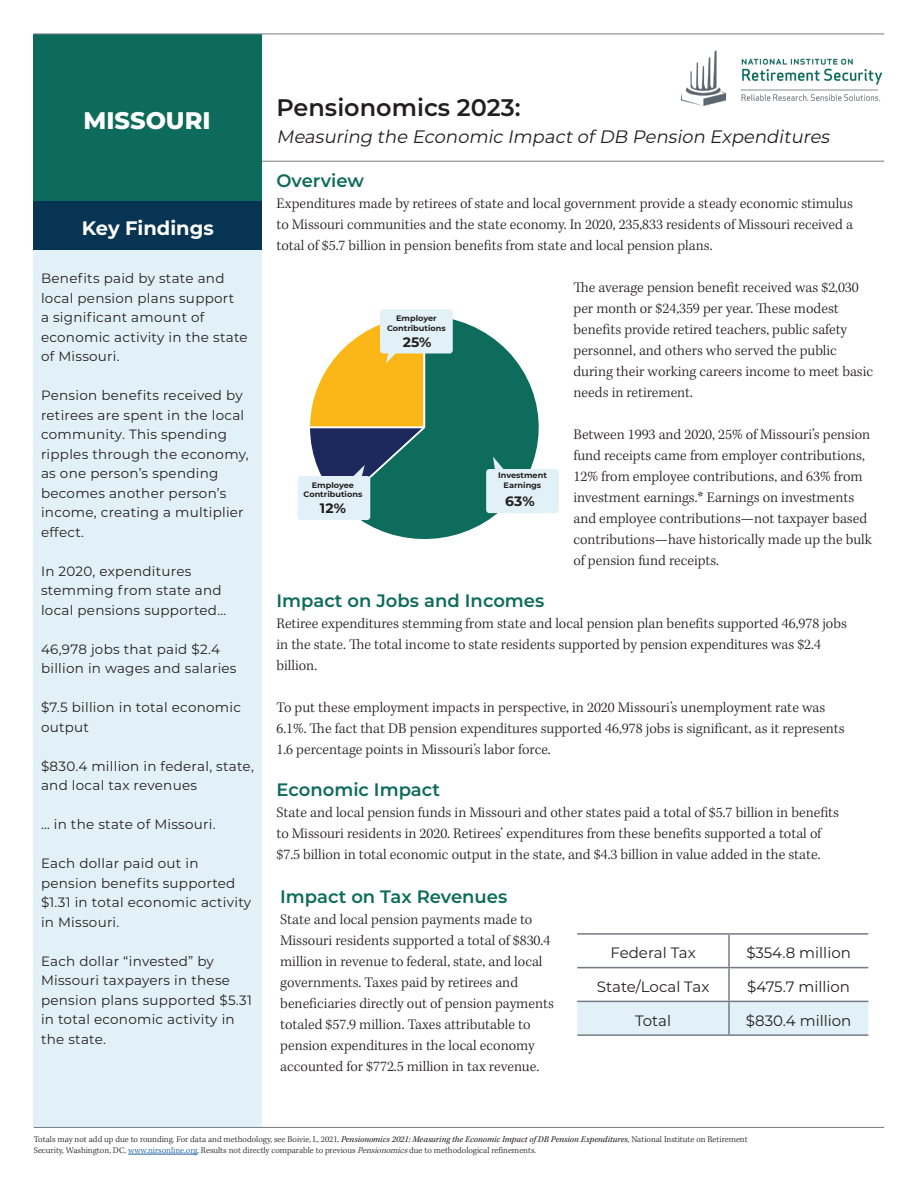
<style>
.page{position:relative;width:918px;height:1188px;background:#fff}
.page>*{position:absolute;margin:0;border:0;box-sizing:border-box;transform-origin:0 0}
.t1{font:600 24px "Montserrat";color:#231f20}
.t2{font:800 24px "Montserrat";color:#fff}
.t3{font:700 19.5px "Montserrat";color:#fff}
.t4{font:600 18px "Montserrat";color:#0d6b5b}
.t5{font:italic 18px "Montserrat";color:#231f20}
.t6{font:300 15px/21px "Kepler Std";color:#231f20}
.t7{font:15px "Montserrat";color:#231f20}
.t8{font:700 13.65px "Montserrat";color:#231f20}
.t9{font:13.5px/19.5px "Montserrat";letter-spacing:.02em;color:#231f20}
.t10{font:300 9px "Kepler Std";color:#231f20}
.t11{font:700 7.95px/9.6px "Montserrat";color:#231f20;text-align:center}
.s1{font-weight:400;font-style:italic}
.s2{color:#175d9e}
.s3{font-style:italic}
</style>
<div class="page">
<div style="left:34px;top:34px;width:228px;height:168px;background:#0d6b5b"></div>
<div style="left:34px;top:223px;width:228px;height:904px;background:#e2f1f7"></div>
<div style="left:34px;top:202px;width:228px;height:48px;background:#063452"></div>
<img style="left:681px;top:33px;width:201px;height:73px">
<hr style="left:262px;top:161px;width:622px;height:1px;background:#757b85">
<hr style="left:128px;top:1154px;width:69px;height:1px;background:#175d9e">
<hr style="left:34px;top:1127px;width:850px;height:1px;background:#757b85">
<hr style="left:34px;top:34px;width:850px;height:1px;background:#757b85">
<svg style="left:360px;top:319px;width:179px;height:220px"></svg>
<svg style="left:493px;top:457px;width:20px;height:12px"></svg>
<div style="left:486px;top:469px;width:73px;height:44px;background:#e2f1f7;border-radius:3px"></div>
<div style="left:298px;top:476px;width:72px;height:44px;background:#e2f1f7;border-radius:3px"></div>
<svg style="left:310px;top:319px;width:119px;height:188px"></svg>
<div style="left:380px;top:309px;width:73px;height:44px;background:#e2f1f7;border-radius:3px"></div>
<div style="left:577px;top:1002px;width:291px;height:32px;background:#e2f1f7"></div>
<hr style="left:577px;top:933px;width:152px;height:2px;background:#757b85">
<hr style="left:729px;top:933px;width:139px;height:2px;background:#757b85">
<hr style="left:728px;top:935px;width:2px;height:32px;background:#757b85">
<hr style="left:577px;top:967px;width:152px;height:1px;background:#757b85">
<hr style="left:729px;top:967px;width:139px;height:1px;background:#757b85">
<hr style="left:728px;top:968px;width:2px;height:33px;background:#757b85">
<hr style="left:577px;top:1001px;width:152px;height:1px;background:#757b85">
<hr style="left:729px;top:1001px;width:139px;height:1px;background:#757b85">
<hr style="left:728px;top:1002px;width:2px;height:32px;background:#757b85">
<hr style="left:577px;top:1034px;width:152px;height:2px;background:#757b85">
<hr style="left:729px;top:1034px;width:139px;height:2px;background:#757b85">
<p class="t2" style="left:84px;top:103px;width:129px">MISSOURI</p>
<p class="t3" style="left:82px;top:214px;width:133px">Key Findings</p>
<p class="t9" style="left:41px;top:268px;width:208px">Benefits paid by state and local pension plans support<br>a significant amount of economic activity in the state of Missouri.</p>
<p class="t9" style="left:41px;top:385px;width:205px;text-align:justify">Pension benefits received by retirees are spent in the local community. This spending</p>
<p class="t9" style="left:41px;top:444px;width:209px">ripples through the economy, as one person’s spending becomes another person’s income, creating a multiplier effect.</p>
<p class="t9" style="left:41px;top:561px;width:187px">In 2020, expenditures stemming from state and local pensions supported…</p>
<p class="t9" style="left:41px;top:639px;width:197px">46,978 jobs that paid $2.4 billion in wages and salaries</p>
<p class="t9" style="left:41px;top:697px;width:201px">$7.5 billion in total economic output</p>
<p class="t9" style="left:41px;top:756px;width:214px">$830.4 million in federal, state, and local tax revenues</p>
<p class="t9" style="left:41px;top:814px;width:176px">… in the state of Missouri.</p>
<p class="t9" style="left:41px;top:853px;width:212px">Each dollar paid out in pension benefits supported $1.31 in total economic activity in Missouri.</p>
<p class="t9" style="left:41px;top:951px;width:212px">Each dollar “invested” by<br>Missouri taxpayers in these pension plans supported $5.31 in total economic activity in the state.</p>
<p class="t1" style="left:276px;top:90px;width:246px">Pensionomics 2023:</p>
<p class="t5" style="left:276px;top:124px;width:559px">Measuring the Economic ImpactofDB Pension Expenditures</p>
<p class="t4" style="left:276px;top:168px;width:89px">Overview</p>
<p class="t6" style="left:276px;top:194px;width:578px">Expenditures made by retirees of state and local government provide a steady economic stimulus</p>
<p class="t6" style="left:276px;top:215px;width:578px">to Missouri communities and the state economy. In 2020, 235,833 residents of Missouri received a total of $5.7 billion in pension benefits from state and local pension plans.</p>
<p class="t6" style="left:573px;top:278px;width:287px">The average pension benefit received was $2,030 per month or $24,359 per year. These modest</p>
<p class="t6" style="left:573px;top:320px;width:301px">benefits provide retired teachers, public safety personnel, and others who served the public during their working careers income to meet basic needs in retirement.</p>
<p class="t6" style="left:573px;top:425px;width:300px">Between 1993 and 2020, 25% of Missouri’s pension fund receipts came from employer contributions, 12% from employee contributions, and 63% from investment earnings.* Earnings on investments and employee contributions—not taxpayer based contributions—have historically made up the bulk of pension fund receipts.</p>
<p class="t4" style="left:276px;top:588px;width:269px">Impact on Jobs and Incomes</p>
<p class="t6" style="left:276px;top:614px;width:572px">Retiree expenditures stemming from state and local pension plan benefits supported 46,978 jobs</p>
<p class="t6" style="left:276px;top:635px;width:546px">in the state. The total income to state residents supported by pension expenditures was $2.4</p>
<p class="t6" style="left:276px;top:656px;width:42px">billion.</p>
<p class="t6" style="left:276px;top:698px;width:550px">To put these employment impacts in perspective, in 2020 Missouri’s unemployment rate was</p>
<p class="t6" style="left:276px;top:719px;width:570px">6.1%. The fact that DB pension expenditures supported 46,978 jobs is significant, as it represents</p>
<p class="t6" style="left:276px;top:740px;width:276px">1.6 percentage points in Missouri’s labor force.</p>
<p class="t4" style="left:276px;top:777px;width:165px">Economic Impact</p>
<p class="t6" style="left:276px;top:803px;width:564px">State and local pension funds in Missouri and other states paid a total of $5.7 billion in benefits</p>
<p class="t6" style="left:276px;top:824px;width:546px">to Missouri residents in 2020. Retirees’ expenditures from these benefits supported a total of</p>
<p class="t6" style="left:276px;top:845px;width:546px">$7.5 billion in total economic output in the state, and $4.3 billion in value added in the state.</p>
<p class="t11" style="left:387px;top:313px;width:60px">Employer<br>Contributions</p>
<p class="t8" style="left:403px;top:332px;width:30px">25%</p>
<p class="t11" style="left:498px;top:470px;width:50px">Investment<br>Earnings</p>
<p class="t8" style="left:505px;top:491px;width:31px">63%</p>
<p class="t11" style="left:304px;top:480px;width:60px">Employee<br>Contributions</p>
<p class="t8" style="left:320px;top:499px;width:28px">12%</p>
<p class="t4" style="left:280px;top:884px;width:229px">Impact on Tax Revenues</p>
<p class="t6" style="left:280px;top:909px;width:275px">State and local pension payments made to Missouri residents supported a total of $830.4 million in revenue to federal, state, and local governments. Taxes paid by retirees and beneficiaries directly out of pension payments totaled $57.9 million. Taxes attributable to pension expenditures in the local economy accounted for $772.5 million in tax revenue.</p>
<p class="t7" style="left:611px;top:942px;width:87px">Federal Tax</p>
<p class="t7" style="left:746px;top:942px;width:106px">$354.8 million</p>
<p class="t7" style="left:597px;top:976px;width:114px">State/Local Tax</p>
<p class="t7" style="left:747px;top:976px;width:104px">$475.7 million</p>
<p class="t7" style="left:635px;top:1010px;width:38px">Total</p>
<p class="t7" style="left:746px;top:1010px;width:107px">$830.4 million</p>
<p class="t10" style="left:34px;top:1134px;width:715px">Totals may not add up due to rounding. For data and methodology, see Boivie, I., 2021, <span class="s1">Pensionomics 2021: Measuring the Economic Impact of DB Pension Expenditures</span>, National Institute on Retirement</p>
<p class="t10" style="left:34px;top:1145px;width:504px">Security, Washington, DC, <span class="s2">www.nirsonline.org</span>. Results not directly comparable to previous <span class="s3">Pensionomics</span>due to methodological refinements.</p>
</div>
